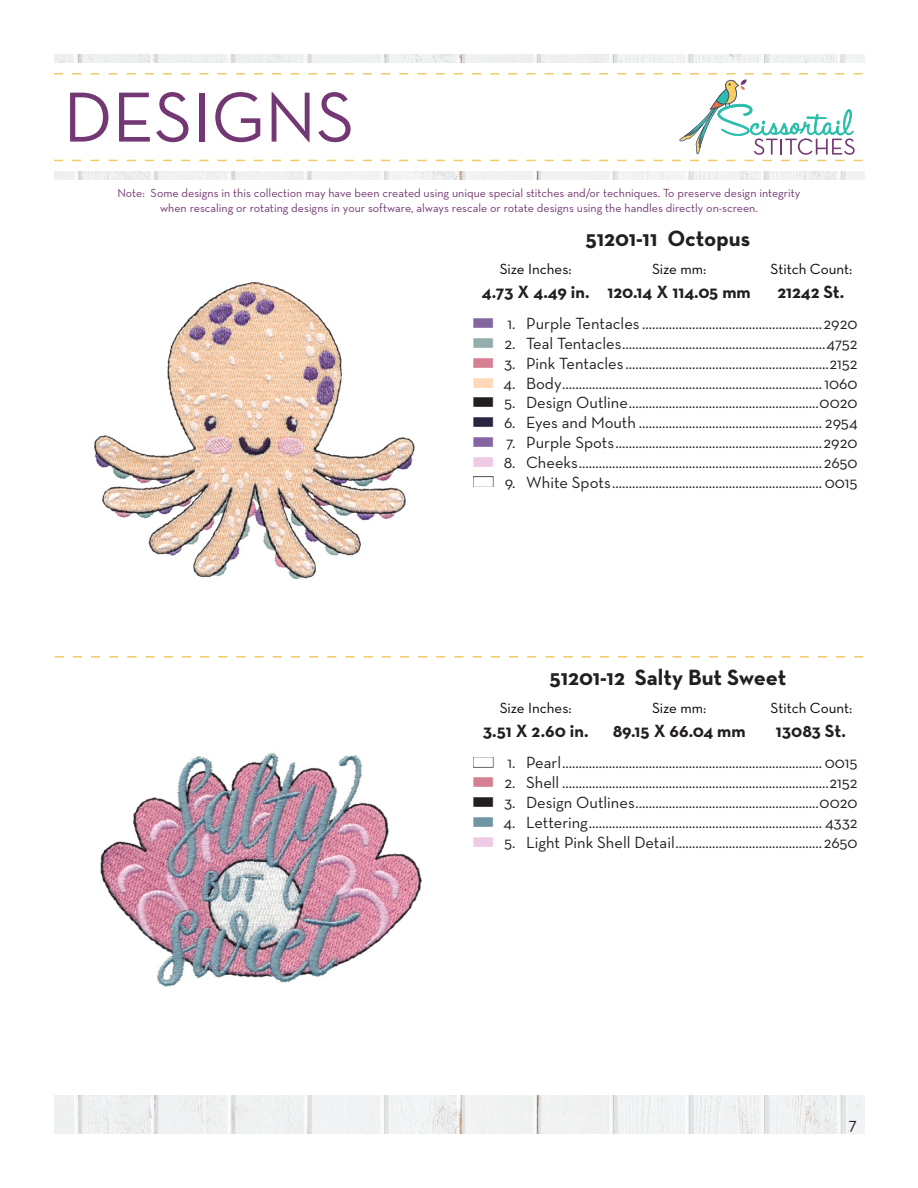
<style>
.page{position:relative;width:918px;height:1188px;background:#fff}
.page>*{position:absolute;margin:0;border:0;box-sizing:border-box;transform-origin:0 0}
.t1{font:72px "Neutra Text";color:#733873}
.t2{font:700 22.5px "Neutra Text";color:#231f20}
.t3{font:700 18px "Neutra Text";color:#231f20}
.t4{font:18px "Neutra Text";color:#231f20}
.t5{font:16.5px "Neutra Text";color:#231f20}
.t6{font:15px "Neutra Text";color:#040503}
.t7{font:12px/14.4px "Neutra Text";color:#733873;text-align:center}
.s1{color:#8366a0}
.s2{color:#93afad}
.s3{color:#d57f93}
.s4{color:#fed8b7}
.s5{color:#292441}
.s6{color:#f0c9e4}
.s7{color:#fff}
.s8{color:#6e96a5}
</style>
<div class="page">
<img style="left:54px;top:1096px;width:810px;height:38px">
<img style="left:54px;top:54px;width:810px;height:126px">
<div style="left:29px;top:63px;width:863px;height:108px;background:#fff"></div>
<svg style="left:54px;top:73px;width:809px;height:88px"></svg>
<svg style="left:55px;top:656px;width:808px;height:2px"></svg>
<div style="left:473px;top:476px;width:20px;height:11px;border:1px solid #231f20"></div>
<div style="left:473px;top:757px;width:20px;height:10px;border:1px solid #231f20"></div>
<img style="left:94px;top:282px;width:321px;height:298px">
<img style="left:100px;top:753px;width:322px;height:234px">
<h1 class="t1" style="left:63px;top:73px;width:293px">DESIGNS</h1>
<p class="t7" style="left:117px;top:186px;width:685px">Note: Some designs in this collection may have been created using unique special stitches and/or techniques. To preserve design integrity when rescaling or rotating designs in your software, always rescale or rotate designs using the handles directly on-screen.</p>
<p class="t2" style="left:585px;top:224px;width:166px">51201-11 Octopus</p>
<p class="t6" style="left:500px;top:260px;width:73px">Size Inches:</p>
<p class="t6" style="left:652px;top:260px;width:56px">Size mm:</p>
<p class="t6" style="left:770px;top:260px;width:83px">Stitch Count:</p>
<p class="t3" style="left:482px;top:280px;width:109px">4.73 X 4.49 in.</p>
<p class="t3" style="left:608px;top:280px;width:145px">120.14 X 114.05 mm</p>
<p class="t3" style="left:778px;top:280px;width:68px">21242 St.</p>
<p class="t5" style="left:472px;top:314px;width:387px"><span class="s1">■</span> 1. Purple Tentacles ......................................................2920</p>
<p class="t5" style="left:472px;top:333px;width:387px"><span class="s2">■</span> 2. Teal Tentacles.............................................................4752</p>
<p class="t5" style="left:472px;top:353px;width:387px"><span class="s3">■</span> 3. Pink Tentacles .............................................................2152</p>
<p class="t5" style="left:472px;top:373px;width:387px"><span class="s4">■</span> 4. Body..............................................................................1060</p>
<p class="t5" style="left:472px;top:393px;width:387px">■ 5. Design Outline.........................................................0020</p>
<p class="t5" style="left:472px;top:413px;width:387px"><span class="s5">■</span> 6. Eyes and Mouth ....................................................... 2954</p>
<p class="t5" style="left:472px;top:432px;width:387px"><span class="s1">■</span> 7. Purple Spots..............................................................2920</p>
<p class="t5" style="left:472px;top:452px;width:387px"><span class="s6">■</span> 8. Cheeks.........................................................................2650</p>
<p class="t5" style="left:472px;top:472px;width:387px"><span class="s7">■</span> 9. White Spots............................................................... 0015</p>
<p class="t2" style="left:549px;top:663px;width:238px">51201-12 Salty But Sweet</p>
<p class="t6" style="left:500px;top:699px;width:73px">Size Inches:</p>
<p class="t6" style="left:652px;top:699px;width:56px">Size mm:</p>
<p class="t6" style="left:770px;top:699px;width:83px">Stitch Count:</p>
<p class="t3" style="left:483px;top:719px;width:107px">3.51 X 2.60 in.</p>
<p class="t3" style="left:613px;top:719px;width:135px">89.15 X 66.04 mm</p>
<p class="t3" style="left:776px;top:719px;width:71px">13083 St.</p>
<p class="t5" style="left:472px;top:753px;width:387px"><span class="s7">■</span> 1. Pearl.............................................................................. 0015</p>
<p class="t5" style="left:472px;top:772px;width:387px"><span class="s3">■</span> 2. Shell ................................................................................2152</p>
<p class="t5" style="left:472px;top:792px;width:387px">■ 3. Design Outlines.......................................................0020</p>
<p class="t5" style="left:472px;top:812px;width:387px"><span class="s8">■</span> 4. Lettering...................................................................... 4332</p>
<p class="t5" style="left:472px;top:832px;width:387px"><span class="s6">■</span> 5. Light Pink Shell Detail............................................2650</p>
<p class="t4" style="left:849px;top:1113px;width:10px">7</p>
</div>
